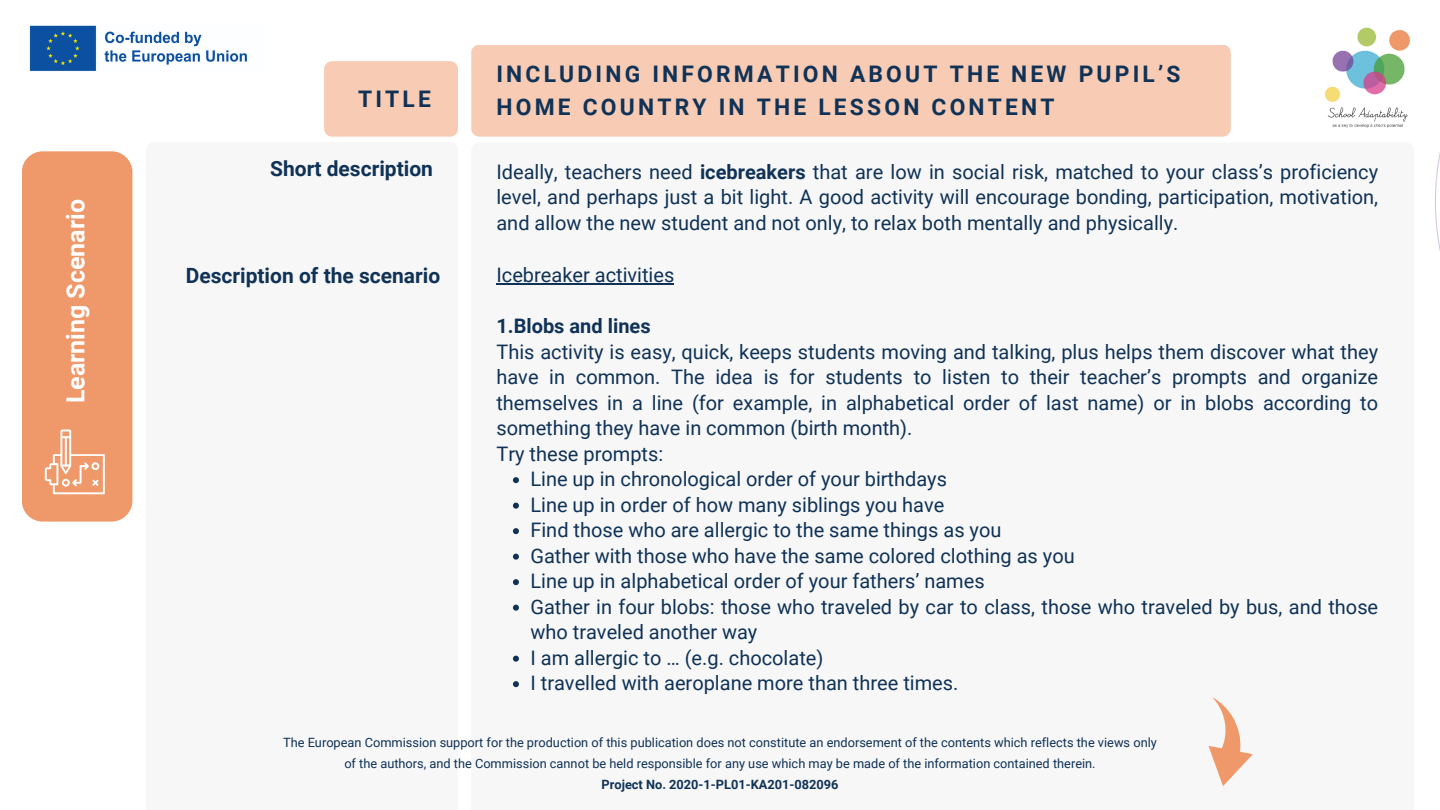
<style>
.page{position:relative;width:1440px;height:810px;background:#fff}
.page>*{position:absolute;margin:0;border:0;box-sizing:border-box;transform-origin:0 0}
.t1{font:700 25px "Roboto";color:#fff}
.t2{font:700 22.8px "Roboto";letter-spacing:.14em;color:#0f3256}
.t3{font:700 21px "Roboto";color:#0f3256}
.t4{font:20px/25.5px "Roboto";color:#0f3256;text-align:justify}
.t5{font:700 20px "Roboto";color:#0f3256}
.t6{font:12.8px/21px "Roboto";color:#0f3256;text-align:center}
.t7{font:700 12.8px "Roboto";color:#0f3256}
.s1{font-weight:700}
</style>
<div class="page">
<svg style="left:1435px;top:152px;width:5px;height:99px"></svg>
<div style="left:324px;top:61px;width:134px;height:76px;background:#f7cbb4;border-radius:8px"></div>
<div style="left:471px;top:45px;width:760px;height:92px;background:#f7cbb4;border-radius:8px"></div>
<div style="left:22px;top:151px;width:110px;height:371px;background:#ef9869;border-radius:21px"></div>
<svg style="left:45px;top:430px;width:60px;height:64px"></svg>
<svg style="left:513px;top:477px;width:6px;height:6px"></svg>
<svg style="left:513px;top:503px;width:6px;height:6px"></svg>
<svg style="left:513px;top:528px;width:6px;height:6px"></svg>
<svg style="left:513px;top:554px;width:6px;height:6px"></svg>
<svg style="left:513px;top:579px;width:6px;height:6px"></svg>
<svg style="left:513px;top:605px;width:6px;height:6px"></svg>
<svg style="left:513px;top:656px;width:6px;height:6px"></svg>
<svg style="left:513px;top:681px;width:6px;height:6px"></svg>
<hr style="left:496px;top:284px;width:178px;height:1px;background:#0f3256">
<img style="left:29px;top:25px;width:218px;height:46px">
<img style="left:1324px;top:27px;width:86px;height:101px">
<svg style="left:1208px;top:697px;width:45px;height:89px"></svg>
<p class="t1" style="left:61px;top:403px;width:205px;rotate:-90deg">Learning Scenario</p>
<p class="t2" style="left:358px;top:86px;width:74px">TITLE</p>
<p class="t2" style="left:496px;top:60px;width:686px">INCLUDING INFORMATION ABOUT THE NEW PUPIL’S</p>
<p class="t2" style="left:496px;top:93px;width:560px">HOME COUNTRY IN THE LESSON CONTENT</p>
<p class="t3" style="left:270px;top:157px;width:164px">Short description</p>
<p class="t4" style="left:496px;top:159px;width:883px">Ideally, teachers need <span class="s1">icebreakers</span> that are low in social risk, matched to your class’s proficiency level, and perhaps just a bit light. A good activity will encourage bonding, participation, motivation, and allow the new student and not only, to relax both mentally and physically.</p>
<p class="t3" style="left:186px;top:263px;width:256px">Description of the scenario</p>
<p class="t4" style="left:496px;top:263px;width:179px">Icebreaker activities</p>
<p class="t5" style="left:496px;top:315px;width:156px">1.Blobs and lines</p>
<p class="t4" style="left:496px;top:339px;width:883px">This activity is easy, quick, keeps students moving and talking, plus helps them discover what they have in common. The idea is for students to listen to their teacher’s prompts and organize themselves in a line (for example, in alphabetical order of last name) or in blobs according to something they have in common (birth month).</p>
<p class="t4" style="left:496px;top:441px;width:168px">Try these prompts:</p>
<p class="t4" style="left:530px;top:467px;width:418px">Line up in chronological order of your birthdays</p>
<p class="t4" style="left:530px;top:492px;width:416px">Line up in order of how many siblings you have</p>
<p class="t4" style="left:530px;top:518px;width:473px">Find those who are allergic to the same things as you</p>
<p class="t4" style="left:530px;top:543px;width:546px">Gather with those who have the same colored clothing as you</p>
<p class="t4" style="left:530px;top:569px;width:456px">Line up in alphabetical order of your fathers’ names</p>
<p class="t4" style="left:530px;top:594px;width:849px">Gather in four blobs: those who traveled by car to class, those who traveled by bus, and those who traveled another way</p>
<p class="t4" style="left:530px;top:645px;width:294px">I am allergic to … (e.g. chocolate)</p>
<p class="t4" style="left:530px;top:671px;width:429px">I travelled with aeroplane more than three times.</p>
<p class="t6" style="left:283px;top:732px;width:875px">The European Commission support for the production of this publication does not constitute an endorsement of the contents which reflects the views only of the authors, and the Commission cannot be held responsible for any use which may be made of the information contained therein.</p>
<p class="t7" style="left:602px;top:777px;width:238px">Project No. 2020-1-PL01-KA201-082096</p>
</div>
